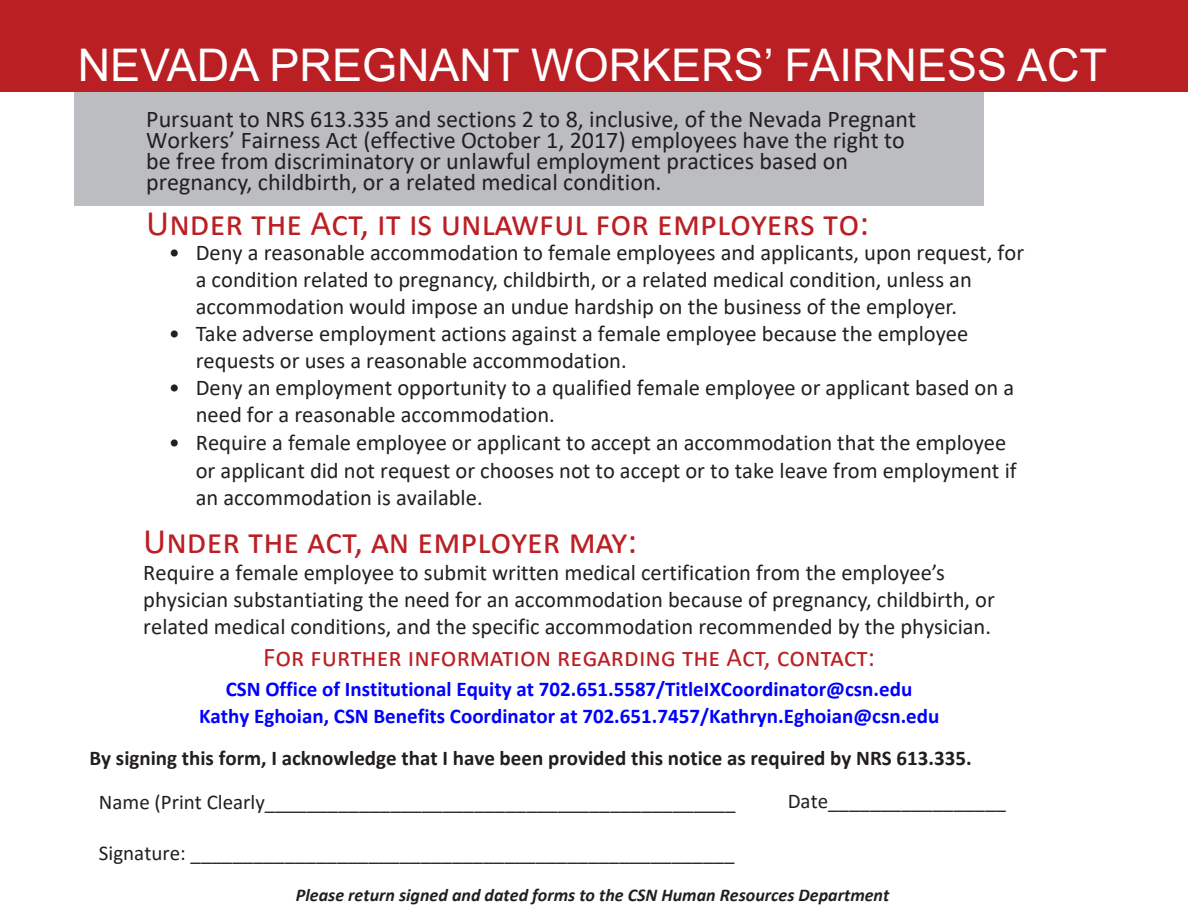
<style>
.page{position:relative;width:1188px;height:918px;background:#fff}
.page>*{position:absolute;margin:0;border:0;box-sizing:border-box;transform-origin:0 0}
.t1{font:45px "Arial";color:#fff}
.t2{font:36px "Calibri";color:#ba1f24}
.t3{font:27px "Calibri";color:#ba1f24}
.t4{font:24px/21px "Calibri";color:#231f20}
.t5{font:22.5px/27px "Calibri";color:#231f20}
.t6{font:21px "Calibri";color:#221e1f}
.t7{font:700 21px/27px "Calibri";color:#00f;text-align:center}
.t8{font:700 21px "Calibri";color:#221e1f}
.t9{font:italic 700 18px "Calibri";color:#221e1f}
</style>
<div class="page">
<div style="left:75px;top:92px;width:909px;height:114px;background:#bcbdc0"></div>
<div style="left:0;top:0;width:1188px;height:92px;background:#ba1f24"></div>
<h1 class="t1" style="left:78px;top:35px;width:1031px">NEVADA PREGNANT WORKERS’ FAIRNESS ACT</h1>
<p class="t4" style="left:146px;top:108px;width:771px">Pursuant to NRS 613.335 and sections 2 to 8, inclusive, of the Nevada Pregnant Workers’ Fairness Act (effective October 1, 2017) employees have the right to be free from discriminatory or unlawful employment practices based on pregnancy, childbirth, or a related medical condition.</p>
<h2 class="t2" style="left:146px;top:198px;width:724px">Under the Act, it is unlawful for employers to:</h2>
<p class="t5" style="left:196px;top:238px;width:830px;text-indent:-27px">• Deny a reasonable accommodation to female employees and applicants, upon request, for a condition related to pregnancy, childbirth, or a related medical condition, unless an accommodation would impose an undue hardship on the business of the employer.</p>
<p class="t5" style="left:196px;top:319px;width:774px;text-indent:-27px">• Take adverse employment actions against a female employee because the employee requests or uses a reasonable accommodation.</p>
<p class="t5" style="left:196px;top:373px;width:820px;text-indent:-27px">• Deny an employment opportunity to a qualified female employee or applicant based on a need for a reasonable accommodation.</p>
<p class="t5" style="left:196px;top:428px;width:823px;line-height:27.9px;text-indent:-27px">• Require a female employee or applicant to accept an accommodation that the employee or applicant did not request or chooses not to accept or to take leave from employment if an accommodation is available.</p>
<h2 class="t2" style="left:143px;top:516px;width:495px">Under the act, an employer may:</h2>
<p class="t5" style="left:143px;top:558px;width:853px">Require a female employee to submit written medical certification from the employee’s physician substantiating the need for an accommodation because of pregnancy, childbirth, or related medical conditions, and the specific accommodation recommended by the physician.</p>
<p class="t3" style="left:263px;top:639px;width:614px">For further information regarding the Act, contact:</p>
<p class="t7" style="left:199px;top:675px;width:742px">CSN Office of Institutional Equity at 702.651.5587/TitleIXCoordinator@csn.edu<br>Kathy Eghoian, CSN Benefits Coordinator at 702.651.7457/Kathryn.Eghoian@csn.edu</p>
<p class="t8" style="left:89px;top:743px;width:884px">By signing this form, I acknowledge that I have been provided this notice as required by NRS 613.335.</p>
<p class="t6" style="left:99px;top:788px;width:638px">Name (Print Clearly_____________________________________________</p>
<p class="t6" style="left:788px;top:786px;width:220px">Date_________________</p>
<p class="t6" style="left:99px;top:838px;width:637px">Signature: ____________________________________________________</p>
<p class="t9" style="left:296px;top:883px;width:595px">Please return signed and dated forms to the CSN Human Resources Department</p>
</div>
